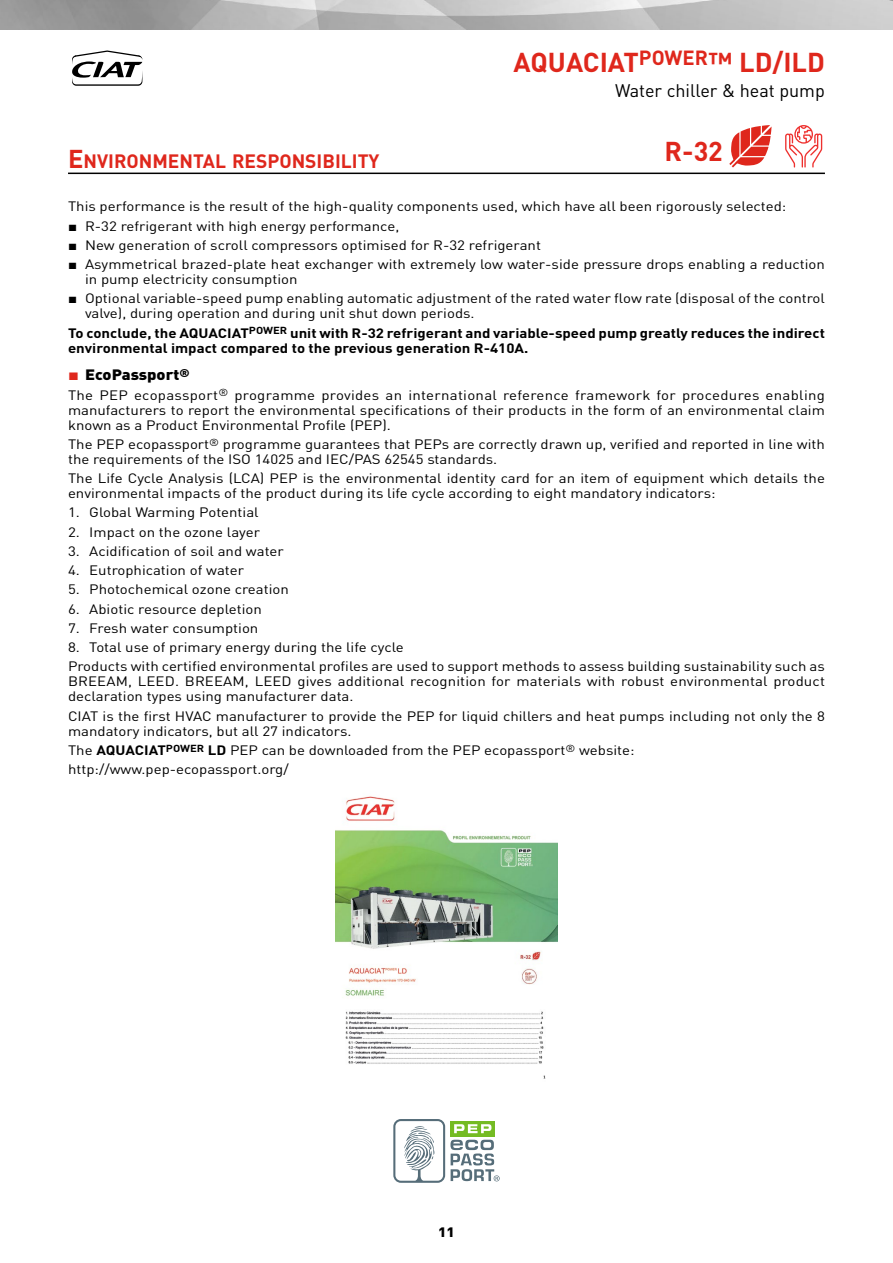
<style>
.page{position:relative;width:893px;height:1263px;background:#fff}
.page>*{position:absolute;margin:0;border:0;box-sizing:border-box;transform-origin:0 0}
.t1{font:700 27px "DIN Pro";color:#df271c}
.t2{font:700 19.2px "DIN Pro";color:#df271c}
.t3{font:18px "DIN Pro";color:#000}
.t4{font:900 14.85px "DIN Pro";color:#000;scale:1.11 1}
.t5{font:13.5px/15px "DIN Pro";color:#000;scale:1.11 1}
.t6{font:700 13.5px/15px "DIN Pro";color:#000;scale:1.11 1}
.t7{font:900 13.5px "DIN Pro";color:#000;scale:1.11 1}
.s1{font-size:25.5px}
.s2{font-family:"Arial";font-weight:700}
.s3{font-family:"Arial";font-weight:400;font-size:16.2px;color:#df271c}
.s4{font-weight:700}
</style>
<div class="page">
<img style="left:0;top:0;width:893px;height:30px">
<svg style="left:72px;top:50px;width:71px;height:36px"></svg>
<img style="left:335px;top:796px;width:223px;height:283px">
<svg style="left:393px;top:1119px;width:107px;height:64px"></svg>
<hr style="left:68px;top:173px;width:757px;height:1px;background:#000">
<svg style="left:729px;top:125px;width:43px;height:43px"></svg>
<svg style="left:785px;top:125px;width:37px;height:43px"></svg>
<h1 class="t1" style="left:514px;top:44px;width:313px">AQUACIAT<sup>POWER</sup>™ LD/ILD</h1>
<h3 class="t3" style="left:615px;top:78px;width:211px">Water chiller &amp; heat pump</h3>
<h2 class="t2" style="left:68px;top:148px;width:313px"><span class="s1">E</span> NVIRONMENTAL RESPONSIBILITY</h2>
<h1 class="t1" style="left:665px;top:133px;width:60px">R-32</h1>
<p class="t5" style="left:68px;top:198px;width:649px">This performance is the result of the high-quality components used, which have all been rigorously selected:</p>
<p class="t5" style="left:68px;top:218px;width:300px"><span class="s2">■</span> R-32 refrigerant with high energy performance,</p>
<p class="t5" style="left:68px;top:237px;width:428px"><span class="s2">■</span> New generation of scroll compressors optimised for R-32 refrigerant</p>
<p class="t5" style="left:85px;top:256px;width:668px;text-indent:-17px"><span class="s2">■</span> Asymmetrical brazed-plate heat exchanger with extremely low water-side pressure drops enabling a reduction in pump electricity consumption</p>
<p class="t5" style="left:85px;top:290px;width:668px;text-indent:-17px"><span class="s2">■</span> Optional variable-speed pump enabling automatic adjustment of the rated water flow rate (disposal of the control valve), during operation and during unit shut down periods.</p>
<p class="t6" style="left:68px;top:325px;width:683px">To conclude, the AQUACIAT<sup>POWER</sup> unit with R-32 refrigerant and variable-speed pump greatly reduces the indirect environmental impact compared to the previous generation R-410A.</p>
<p class="t4" style="left:68px;top:365px;width:111px"><span class="s3">■</span> EcoPassport<sup>®</sup></p>
<p class="t5" style="left:68px;top:387px;width:683px;text-align:justify">The PEP ecopassport<sup>®</sup> programme provides an international reference framework for procedures enabling manufacturers to report the environmental specifications of their products in the form of an environmental claim known as a Product Environmental Profile (PEP).</p>
<p class="t5" style="left:68px;top:436px;width:683px">The PEP ecopassport<sup>®</sup> programme guarantees that PEPs are correctly drawn up, verified and reported in line with the requirements of the ISO 14025 and IEC/PAS 62545 standards.</p>
<p class="t5" style="left:68px;top:470px;width:683px">The Life Cycle Analysis (LCA) PEP is the environmental identity card for an item of equipment which details the environmental impacts of the product during its life cycle according to eight mandatory indicators:</p>
<p class="t5" style="left:68px;top:504px;width:173px">1. Global Warming Potential</p>
<p class="t5" style="left:68px;top:524px;width:175px">2. Impact on the ozone layer</p>
<p class="t5" style="left:68px;top:543px;width:196px">3. Acidification of soil and water</p>
<p class="t5" style="left:68px;top:562px;width:160px">4. Eutrophication of water</p>
<p class="t5" style="left:68px;top:581px;width:201px">5. Photochemical ozone creation</p>
<p class="t5" style="left:68px;top:601px;width:176px">6. Abiotic resource depletion</p>
<p class="t5" style="left:68px;top:620px;width:173px">7. Fresh water consumption</p>
<p class="t5" style="left:68px;top:637px;width:683px;line-height:19.2px">8. Total use of primary energy during the life cycle<br>Products with certified environmental profiles are used to support methods to assess building sustainability such as</p>
<p class="t5" style="left:68px;top:673px;width:683px">BREEAM, LEED. BREEAM, LEED gives additional recognition for materials with robust environmental product declaration types using manufacturer data.</p>
<p class="t5" style="left:68px;top:708px;width:683px">CIAT is the first HVAC manufacturer to provide the PEP for liquid chillers and heat pumps including not only the 8 mandatory indicators, but all 27 indicators.</p>
<p class="t5" style="left:68px;top:740px;width:512px;line-height:19.2px">The <span class="s4">AQUACIAT</span><sup>POWER</sup> <span class="s4">LD</span> PEP can be downloaded from the PEP ecopassport<sup>®</sup> website: http://www.pep-ecopassport.org/</p>
<p class="t7" style="left:438px;top:1223px;width:17px">11</p>
</div>
